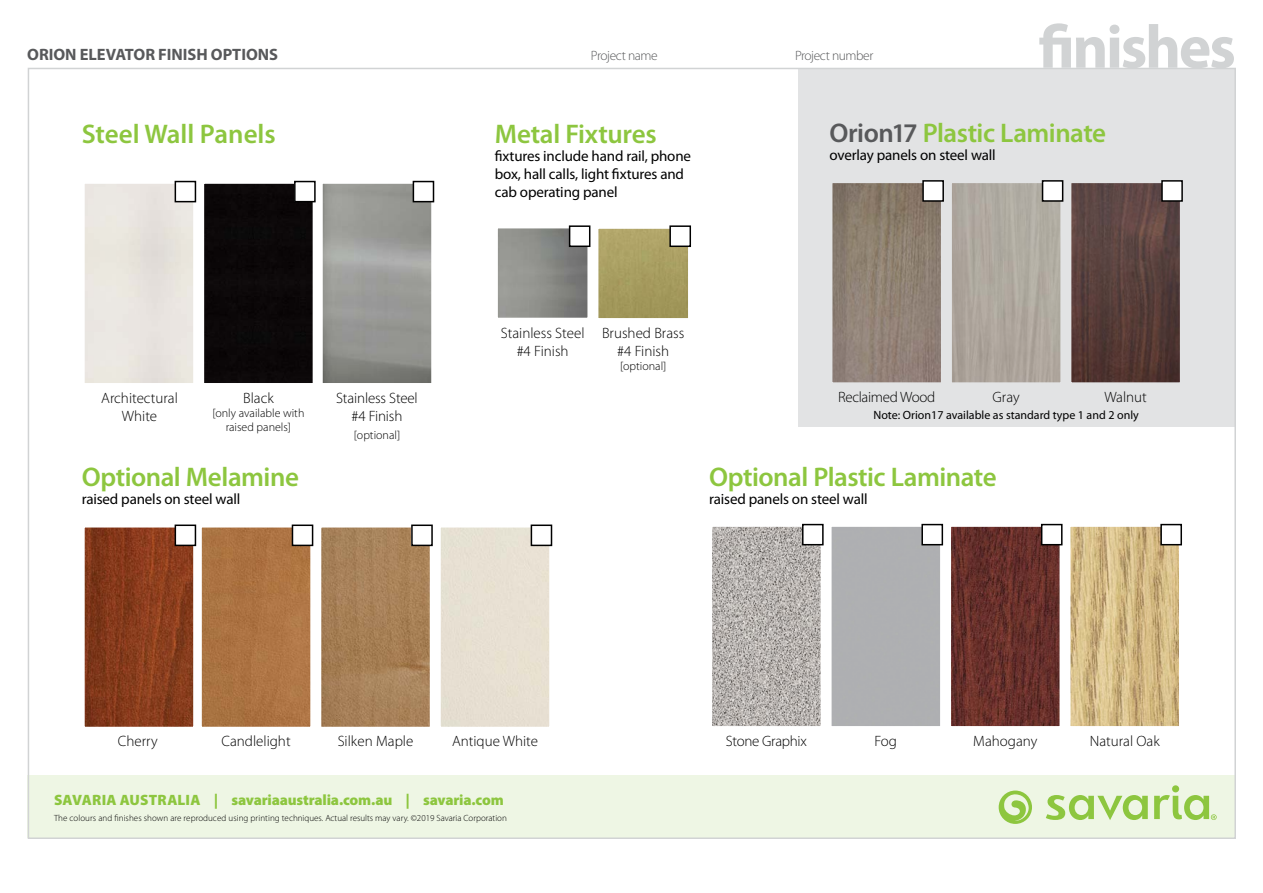
<style>
.page{position:relative;width:1263px;height:893px;background:#fff}
.page>*{position:absolute;margin:0;border:0;box-sizing:border-box;transform-origin:0 0}
.t1{font:700 61.5px "Myriad Pro";letter-spacing:-.035em;color:#d1d3d4}
.t2{font:600 27px "Myriad Pro";letter-spacing:-.02em;color:#8dc63f}
.t3{font:600 27px "Myriad Pro";color:#8dc63f}
.t4{font:700 16.5px "Myriad Pro";color:#58595b}
.t5{font:300 15px/18px "Myriad Pro";color:#000;text-align:center}
.t6{font:15px/18px "Myriad Pro";letter-spacing:-.01em;color:#000}
.t7{font:900 15px "Myriad Pro";letter-spacing:-.01em;color:#8dc63f}
.t8{font:300 15px "Myriad Pro";letter-spacing:-.02em;color:#000}
.t9{font:300 13.5px "Myriad Pro";letter-spacing:-.03em;color:#58595b}
.t10{font:300 12px/14.4px "Myriad Pro";color:#000;text-align:center}
.t11{font:12px "Myriad Pro";color:#000}
.t12{font:300 9px "Myriad Pro";color:#000}
.s1{color:#58595b}
</style>
<div class="page">
<div style="left:82px;top:181px;width:114px;height:205px;border:3px solid #fff"></div>
<div style="left:205px;top:185px;width:107px;height:197px;background:#0b0809"></div>
<div style="left:201px;top:181px;width:115px;height:205px;border:3px solid #fff"></div>
<img style="left:324px;top:185px;width:106px;height:197px">
<div style="left:320px;top:181px;width:114px;height:205px;border:3px solid #fff"></div>
<div style="left:175px;top:182px;width:20px;height:20px;background:#fff"></div>
<div style="left:175px;top:181px;width:21px;height:21px;border:2px solid #000"></div>
<div style="left:295px;top:182px;width:20px;height:20px;background:#fff"></div>
<div style="left:294px;top:181px;width:22px;height:21px;border:2px solid #000"></div>
<div style="left:413px;top:182px;width:20px;height:20px;background:#fff"></div>
<div style="left:413px;top:181px;width:21px;height:21px;border:2px solid #000"></div>
<img style="left:499px;top:229px;width:87px;height:88px">
<div style="left:495px;top:225px;width:95px;height:96px;border:3px solid #fff"></div>
<img style="left:599px;top:230px;width:88px;height:87px">
<div style="left:595px;top:226px;width:96px;height:95px;border:3px solid #fff"></div>
<div style="left:570px;top:226px;width:20px;height:20px;background:#fff"></div>
<div style="left:569px;top:225px;width:21px;height:22px;border:2px solid #000"></div>
<div style="left:670px;top:226px;width:20px;height:20px;background:#fff"></div>
<div style="left:669px;top:225px;width:22px;height:22px;border:2px solid #000"></div>
<div style="left:799px;top:69px;width:437px;height:358px;background:#e2e3e4"></div>
<img style="left:833px;top:184px;width:107px;height:197px">
<div style="left:829px;top:180px;width:115px;height:205px;border:3px solid #e2e3e4"></div>
<img style="left:953px;top:184px;width:106px;height:197px">
<div style="left:949px;top:180px;width:114px;height:205px;border:3px solid #e2e3e4"></div>
<img style="left:1072px;top:184px;width:107px;height:197px">
<div style="left:1068px;top:180px;width:115px;height:205px;border:3px solid #e2e3e4"></div>
<div style="left:923px;top:181px;width:20px;height:20px;background:#fff"></div>
<div style="left:922px;top:180px;width:22px;height:22px;border:2px solid #000"></div>
<div style="left:1042px;top:181px;width:21px;height:20px;background:#fff"></div>
<div style="left:1042px;top:180px;width:21px;height:22px;border:2px solid #000"></div>
<div style="left:1162px;top:181px;width:20px;height:20px;background:#fff"></div>
<div style="left:1161px;top:180px;width:22px;height:22px;border:2px solid #000"></div>
<img style="left:713px;top:528px;width:107px;height:197px">
<div style="left:709px;top:524px;width:115px;height:205px;border:3px solid #fff"></div>
<div style="left:832px;top:528px;width:107px;height:197px;background:#aeafb2"></div>
<div style="left:828px;top:524px;width:115px;height:205px;border:3px solid #fff"></div>
<img style="left:952px;top:528px;width:106px;height:197px">
<div style="left:948px;top:524px;width:114px;height:205px;border:3px solid #fff"></div>
<img style="left:1071px;top:528px;width:107px;height:197px">
<div style="left:1067px;top:524px;width:115px;height:205px;border:3px solid #fff"></div>
<div style="left:803px;top:525px;width:20px;height:20px;background:#fff"></div>
<div style="left:802px;top:524px;width:22px;height:21px;border:2px solid #000"></div>
<div style="left:922px;top:525px;width:20px;height:20px;background:#fff"></div>
<div style="left:921px;top:524px;width:22px;height:21px;border:2px solid #000"></div>
<div style="left:1042px;top:525px;width:20px;height:20px;background:#fff"></div>
<div style="left:1041px;top:524px;width:21px;height:21px;border:2px solid #000"></div>
<div style="left:1161px;top:525px;width:20px;height:20px;background:#fff"></div>
<div style="left:1160px;top:524px;width:22px;height:21px;border:2px solid #000"></div>
<img style="left:86px;top:528px;width:106px;height:198px">
<div style="left:82px;top:524px;width:114px;height:206px;border:3px solid #fff"></div>
<img style="left:203px;top:528px;width:106px;height:198px">
<div style="left:199px;top:524px;width:114px;height:206px;border:3px solid #fff"></div>
<img style="left:322px;top:528px;width:107px;height:198px">
<div style="left:318px;top:524px;width:115px;height:206px;border:3px solid #fff"></div>
<div style="left:438px;top:524px;width:114px;height:206px;border:3px solid #fff"></div>
<div style="left:175px;top:525px;width:20px;height:20px;background:#fff"></div>
<div style="left:175px;top:524px;width:21px;height:22px;border:2px solid #000"></div>
<div style="left:292px;top:525px;width:21px;height:20px;background:#fff"></div>
<div style="left:292px;top:524px;width:21px;height:22px;border:2px solid #000"></div>
<div style="left:412px;top:525px;width:20px;height:20px;background:#fff"></div>
<div style="left:411px;top:524px;width:22px;height:22px;border:2px solid #000"></div>
<div style="left:531px;top:525px;width:20px;height:20px;background:#fff"></div>
<div style="left:531px;top:524px;width:21px;height:22px;border:2px solid #000"></div>
<div style="left:28px;top:775px;width:1208px;height:63px;background:#eef6e4"></div>
<svg style="left:1046px;top:795px;width:102px;height:25px"></svg>
<svg style="left:999px;top:790px;width:33px;height:34px"></svg>
<svg style="left:1154px;top:785px;width:62px;height:35px"></svg>
<p class="t4" style="left:27px;top:44px;width:252px">ORION ELEVATOR FINISH OPTIONS</p>
<p class="t9" style="left:591px;top:48px;width:68px">Project name</p>
<p class="t9" style="left:795px;top:48px;width:80px">Project number</p>
<h1 class="t1" style="left:1038px;top:7px;width:199px">finishes</h1>
<p class="t3" style="left:82px;top:117px;width:196px">Steel Wall Panels</p>
<p class="t2" style="left:495px;top:117px;width:163px">Metal Fixtures</p>
<p class="t6" style="left:495px;top:146px;width:198px">fixtures include hand rail, phone box, hall calls, light fixtures and cab operating panel</p>
<p class="t2" style="left:829px;top:116px;width:278px"><span class="s1">Orion17</span> Plastic Laminate</p>
<p class="t6" style="left:829px;top:146px;width:168px">overlay panels on steel wall</p>
<p class="t5" style="left:101px;top:388px;width:78px">Architectural<br>White</p>
<p class="t5" style="left:243px;top:388px;width:32px">Black</p>
<p class="t10" style="left:212px;top:406px;width:94px">[only available with raised panels]</p>
<p class="t2" style="left:82px;top:460px;width:219px">Optional Melamine</p>
<p class="t6" style="left:82px;top:490px;width:160px">raised panels on steel wall</p>
<p class="t5" style="left:336px;top:388px;width:83px">Stainless Steel #4 Finish</p>
<p class="t10" style="left:354px;top:427px;width:48px">[optional]</p>
<p class="t5" style="left:501px;top:324px;width:85px">Stainless Steel #4 Finish</p>
<p class="t5" style="left:602px;top:324px;width:84px">Brushed Brass #4 Finish</p>
<p class="t10" style="left:620px;top:359px;width:48px">[optional]</p>
<p class="t8" style="left:838px;top:388px;width:99px">Reclaimed Wood</p>
<p class="t5" style="left:992px;top:388px;width:29px">Gray</p>
<p class="t5" style="left:1104px;top:388px;width:44px">Walnut</p>
<p class="t11" style="left:873px;top:408px;width:267px">Note: Orion17 available as standard type 1 and 2 only</p>
<p class="t2" style="left:709px;top:460px;width:289px">Optional Plastic Laminate</p>
<p class="t6" style="left:709px;top:490px;width:160px">raised panels on steel wall</p>
<p class="t5" style="left:118px;top:732px;width:41px">Cherry</p>
<p class="t5" style="left:222px;top:732px;width:71px">Candlelight</p>
<p class="t5" style="left:338px;top:732px;width:77px">Silken Maple</p>
<p class="t5" style="left:452px;top:732px;width:88px">Antique White</p>
<p class="t7" style="left:54px;top:790px;width:451px">SAVARIA AUSTRALIA | savariaaustralia.com.au | savaria.com</p>
<p class="t12" style="left:54px;top:812px;width:454px">The colours and finishes shown are reproduced using printing techniques. Actual results may vary. ©2019 Savaria Corporation</p>
<p class="t8" style="left:726px;top:732px;width:82px">Stone Graphix</p>
<p class="t5" style="left:874px;top:732px;width:24px">Fog</p>
<p class="t5" style="left:973px;top:732px;width:66px">Mahogany</p>
<p class="t5" style="left:1090px;top:732px;width:71px">Natural Oak</p>
</div>
